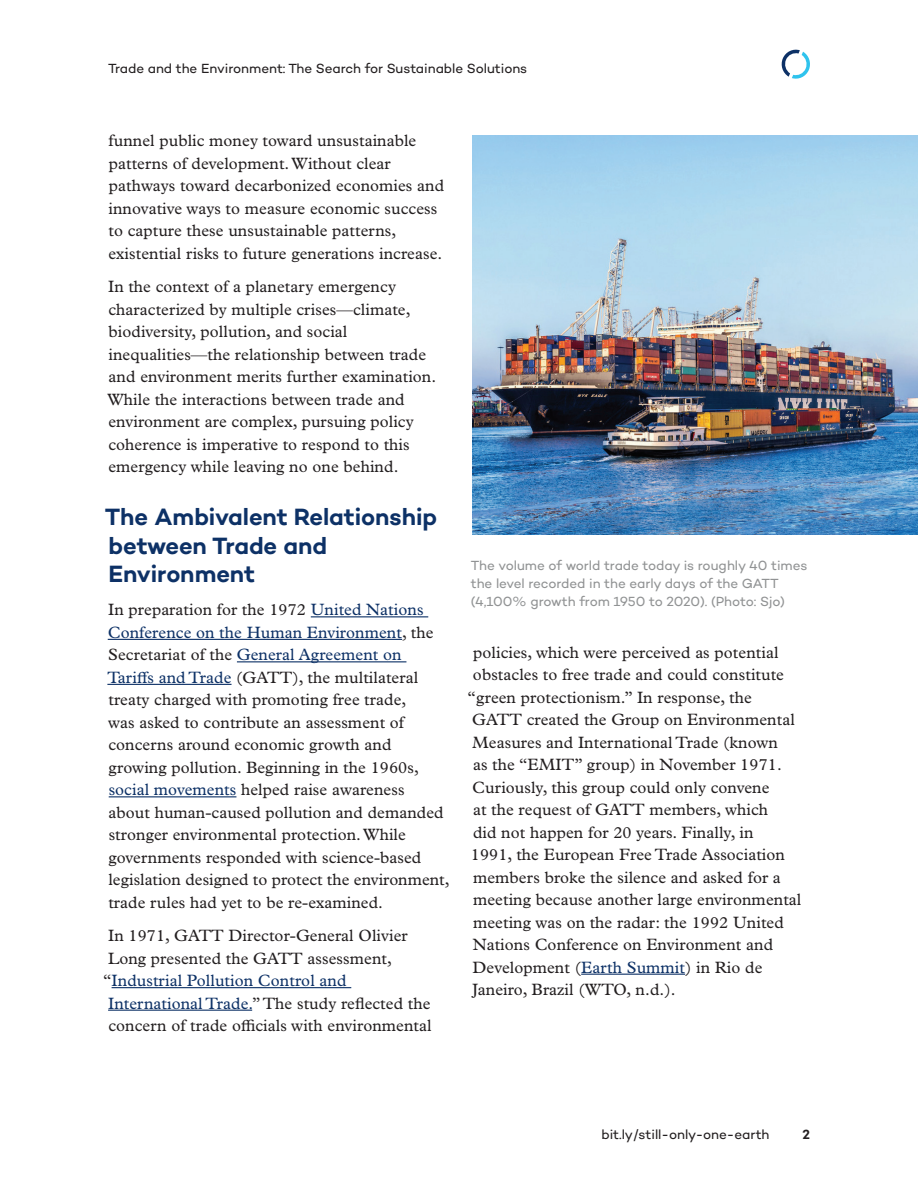
<style>
.page{position:relative;width:918px;height:1188px;background:#fff}
.page>*{position:absolute;margin:0;border:0;box-sizing:border-box;transform-origin:0 0}
.t1{font:600 24px/28.5px "Campton";letter-spacing:-.005em;color:#0d3166}
.t2{font:16.5px/22.5px "Plantin MT Pro";letter-spacing:.005em;color:#231f20}
.t3{font:16.5px "Plantin MT Pro";letter-spacing:.005em;color:#0d3166}
.t4{font:13.5px/18px "Campton";letter-spacing:-.005em;color:#919394}
.t5{font:13.5px "Campton";letter-spacing:-.005em;color:#231f20}
.t6{font:600 13.5px "Campton";color:#231f20}
.s1{color:#0d3166}
.s2{color:#231f20}
</style>
<div class="page">
<svg style="left:781px;top:49px;width:29px;height:30px"></svg>
<hr style="left:311px;top:616px;width:117px;height:1px;background:#0d3166">
<hr style="left:108px;top:639px;width:294px;height:1px;background:#0d3166">
<hr style="left:237px;top:661px;width:169px;height:1px;background:#0d3166">
<hr style="left:107px;top:684px;width:125px;height:1px;background:#0d3166">
<hr style="left:109px;top:796px;width:127px;height:1px;background:#0d3166">
<hr style="left:112px;top:987px;width:239px;height:1px;background:#0d3166">
<hr style="left:108px;top:1010px;width:144px;height:1px;background:#0d3166">
<hr style="left:581px;top:974px;width:104px;height:1px;background:#0d3166">
<img style="left:472px;top:135px;width:446px;height:400px">
<p class="t5" style="left:108px;top:60px;width:421px">Trade and the Environment: The Search for Sustainable Solutions</p>
<p class="t2" style="left:108px;top:130px;width:337px">funnel public money toward unsustainable patterns of development. Without clear pathways toward decarbonized economies and innovative ways to measure economic success to capture these unsustainable patterns, existential risks to future generations increase.</p>
<p class="t2" style="left:107px;top:276px;width:330px">In the context of a planetary emergency characterized by multiple crises—climate, biodiversity, pollution, and social inequalities—the relationship between trade and environment merits further examination.<br>While the interactions between trade and environment are complex, pursuing policy coherence is imperative to respond to this emergency while leaving no one behind.</p>
<h1 class="t1" style="left:105px;top:502px;width:334px">The Ambivalent Relationship between Trade and<br>Environment</h1>
<p class="t2" style="left:107px;top:599px;width:344px">In preparation for the 1972 <span class="s1">United Nations Conference on the Human Environment</span>, the Secretariat of the <span class="s1">General Agreement on Tariffs and Trade</span> (GATT), the multilateral treaty charged with promoting free trade,<br>was asked to contribute an assessment of concerns around economic growth and growing pollution. Beginning in the 1960s, <span class="s1">social movements</span> helped raise awareness<br>about human-caused pollution and demanded stronger environmental protection. While governments responded with science-based legislation designed to protect the environment, trade rules had yet to be re-examined.</p>
<p class="t2" style="left:108px;top:925px;width:301px">In 1971, GATT Director-General Olivier</p>
<p class="t2" style="left:108px;top:947px;width:285px">Long presented the GATT assessment,</p>
<p class="t3" style="left:103px;top:971px;width:245px"><span class="s2">“</span>Industrial Pollution Control and</p>
<p class="t2" style="left:108px;top:992px;width:324px"><span class="s1">International Trade.</span>” The study reflected the</p>
<p class="t2" style="left:108px;top:1015px;width:325px">concern of trade officials with environmental</p>
<p class="t4" style="left:471px;top:556px;width:338px">The volume of world trade today is roughly 40 times the level recorded in the early days of the GATT (4,100% growth from 1950 to 2020). (Photo: Sjo)</p>
<p class="t2" style="left:473px;top:641px;width:307px">policies, which were perceived as potential</p>
<p class="t2" style="left:473px;top:663px;width:313px">obstacles to free trade and could constitute</p>
<p class="t2" style="left:468px;top:686px;width:286px">“green protectionism.” In response, the</p>
<p class="t2" style="left:472px;top:708px;width:324px">GATT created the Group on Environmental</p>
<p class="t2" style="left:472px;top:731px;width:307px">Measures and International Trade (known</p>
<p class="t2" style="left:473px;top:753px;width:310px">as the “EMIT” group) in November 1971.</p>
<p class="t2" style="left:472px;top:776px;width:299px">Curiously, this group could only convene</p>
<p class="t2" style="left:473px;top:799px;width:296px">at the request of GATT members, which</p>
<p class="t2" style="left:473px;top:821px;width:282px">did not happen for 20 years. Finally, in</p>
<p class="t2" style="left:471px;top:844px;width:316px">1991, the European Free Trade Association</p>
<p class="t2" style="left:473px;top:866px;width:309px">members broke the silence and asked for a</p>
<p class="t2" style="left:473px;top:889px;width:330px">meeting because another large environmental</p>
<p class="t2" style="left:473px;top:911px;width:312px">meeting was on the radar: the 1992 United</p>
<p class="t2" style="left:473px;top:934px;width:302px">Nations Conference on Environment and</p>
<p class="t2" style="left:473px;top:956px;width:291px">Development (<span class="s1">Earth Summit</span>) in Rio de</p>
<p class="t2" style="left:472px;top:979px;width:205px">Janeiro, Brazil (WTO, n.d.).</p>
<p class="t5" style="left:601px;top:1126px;width:170px">bit.ly/still-only-one-earth</p>
<p class="t6" style="left:802px;top:1126px;width:9px">2</p>
</div>
